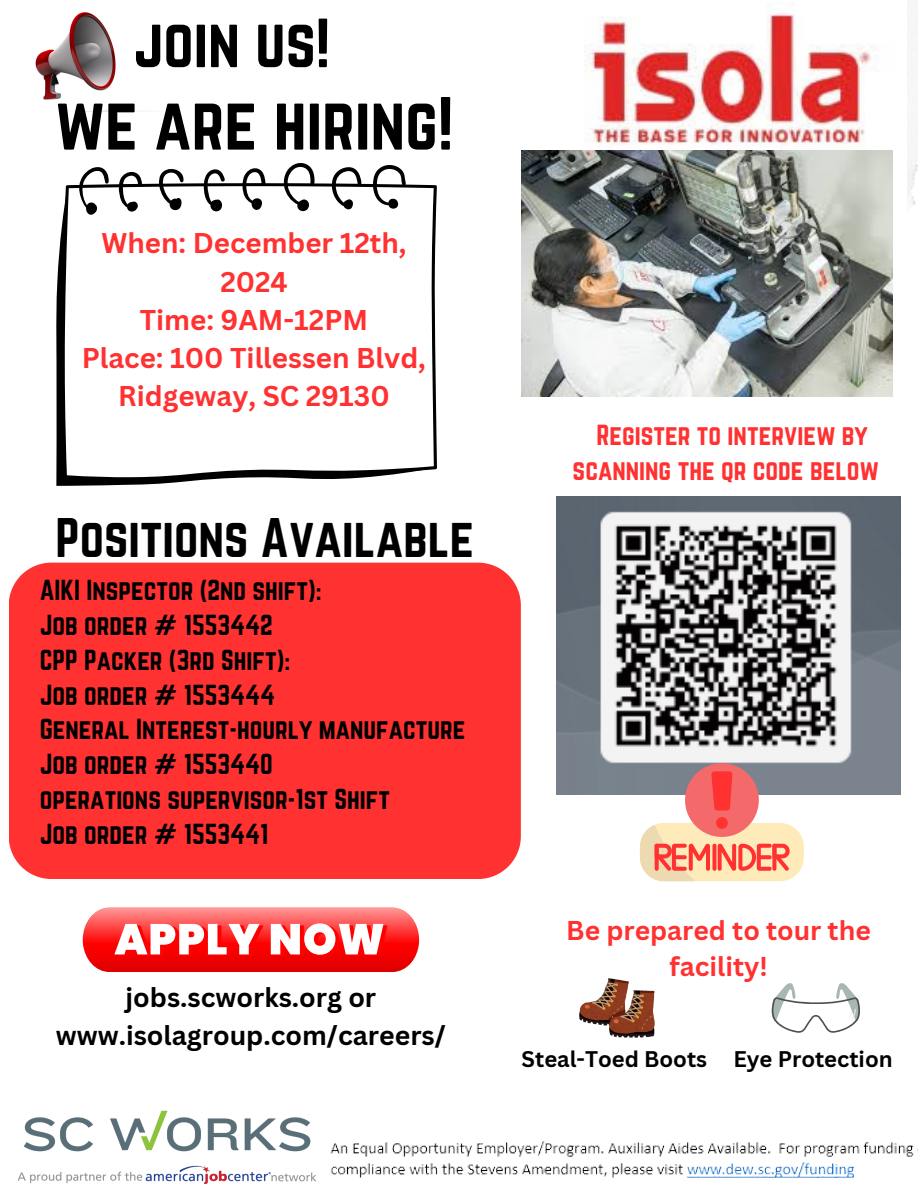
<style>
.page{position:relative;width:918px;height:1188px;background:#fff}
.page>*{position:absolute;margin:0;border:0;box-sizing:border-box;transform-origin:0 0}
.t1{font:65.7px "Norwester";color:#000}
.t2{font:60.75px "Norwester";color:#000}
.t3{font:48.75px "Norwester";color:#000}
.t4{font:700 27.9px/38.2px "Canva Sans";color:#ff3131;text-align:center}
.t5{font:700 27.75px/38.2px "Canva Sans";color:#ff3131;text-align:center}
.t6{font:700 26.55px/37.2px "Canva Sans";color:#000;text-align:center}
.t7{font:700 26.55px/36.5px "Canva Sans";color:#ff3131;text-align:center}
.t8{font:25.35px/34.8px "Norwester";color:#000}
.t9{font:25.35px/34.8px "Norwester";color:#ff3131;text-align:center}
.t10{font:700 22.05px "Canva Sans";color:#000}
</style>
<div class="page">
<img style="left:907px;top:0;width:11px;height:211px">
<img style="left:556px;top:13px;width:337px;height:138px">
<img style="left:522px;top:151px;width:371px;height:246px">
<img style="left:17px;top:1110px;width:299px;height:74px">
<img style="left:330px;top:1141px;width:588px;height:37px">
<img style="left:35px;top:12px;width:84px;height:99px">
<img style="left:579px;top:978px;width:75px;height:60px">
<svg style="left:772px;top:983px;width:88px;height:49px"></svg>
<img style="left:556px;top:496px;width:345px;height:299px">
<div style="left:9px;top:563px;width:511px;height:316px;background:#ff3131"></div>
<svg style="left:56px;top:226px;width:144px;height:260px;fill:#000"></svg>
<svg style="left:62px;top:163px;width:375px;height:317px"></svg>
<svg style="left:640px;top:763px;width:164px;height:118px"></svg>
<svg style="left:82px;top:907px;width:338px;height:65px"></svg>
<h3 class="t2" style="left:133px;top:6px;width:199px">join us!</h3>
<p class="t1" style="left:55px;top:84px;width:400px">we are hiring!</p>
<p class="t5" style="left:102px;top:223px;width:307px">When: December 12th,<br>2024</p>
<p class="t4" style="left:82px;top:300px;width:346px">Time: 9AM-12PM<br>Place: 100 Tillessen Blvd,<br>Ridgeway, SC 29130</p>
<p class="t3" style="left:56px;top:508px;width:420px">Positions Available</p>
<p class="t8" style="left:40px;top:573px;width:427px">AIKI Inspector (2nd shift):<br>Job order # 1553442<br>CPP Packer (3rd Shift):<br>Job order # 1553444<br>General Interest-hourly manufacture<br>Job order # 1553440<br>operations supervisor-1st Shift<br>Job order # 1553441</p>
<p class="t6" style="left:56px;top:978px;width:392px">jobs.scworks.org or www.isolagroup.com/careers/</p>
<p class="t9" style="left:573px;top:418px;width:308px">Register to interview by scanning the qr code below</p>
<h2 class="t7" style="left:566px;top:911px;width:306px">Be prepared to tour the facility!</h2>
<h2 class="t10" style="left:522px;top:1043px;width:373px">Steal-Toed Boots Eye Protection</h2>
</div>
